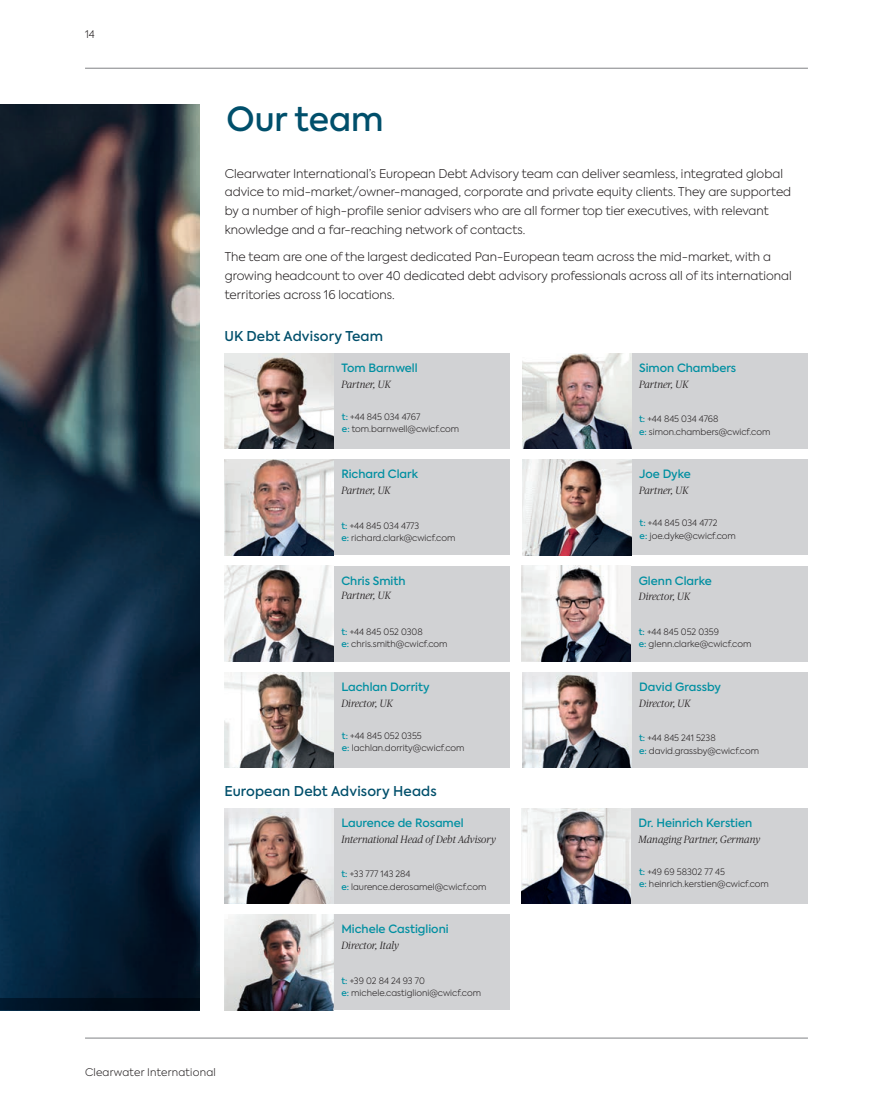
<style>
.page{position:relative;width:893px;height:1106px;background:#fff}
.page>*{position:absolute;margin:0;border:0;box-sizing:border-box;transform-origin:0 0}
.t1{font:500 33px "Axiforma";color:#004f6b}
.t2{font:500 13.5px "Axiforma";letter-spacing:.01em;color:#004f6b}
.t3{font:300 12px/18.8px "Axiforma";color:#231f20}
.t4{font:500 11.4px "Axiforma";color:#008fa1}
.t5{font:italic 300 10.5px "Publico";color:#231f20}
.t6{font:300 10.5px "Axiforma";letter-spacing:.02em;color:#231f20}
.t7{font:300 8.7px/12.3px "Axiforma";color:#231f20}
.s1{font-weight:500;color:#008fa1}
</style>
<div class="page">
<hr style="left:85px;top:68px;width:723px;height:1px;background:#808285">
<hr style="left:85px;top:1037px;width:723px;height:1px;background:#808285">
<img style="left:0;top:105px;width:200px;height:893px">
<svg style="left:0;top:998px;width:200px;height:12px;background:#000d1c"></svg>
<div style="left:225px;top:566px;width:285px;height:95px;background:#d1d2d4"></div>
<img style="left:224px;top:566px;width:110px;height:95px">
<div style="left:224px;top:914px;width:286px;height:96px;background:#d1d2d4"></div>
<img style="left:224px;top:914px;width:109px;height:96px">
<div style="left:224px;top:459px;width:286px;height:96px;background:#d1d2d4"></div>
<img style="left:224px;top:459px;width:109px;height:96px">
<div style="left:522px;top:672px;width:286px;height:95px;background:#d1d2d4"></div>
<img style="left:522px;top:672px;width:109px;height:95px">
<div style="left:225px;top:353px;width:285px;height:96px;background:#d1d2d4"></div>
<img style="left:224px;top:353px;width:110px;height:96px">
<div style="left:522px;top:459px;width:286px;height:96px;background:#d1d2d4"></div>
<img style="left:522px;top:459px;width:109px;height:96px">
<div style="left:224px;top:672px;width:286px;height:95px;background:#d1d2d4"></div>
<img style="left:224px;top:672px;width:109px;height:95px">
<div style="left:522px;top:808px;width:285px;height:96px;background:#d1d2d4"></div>
<img style="left:521px;top:808px;width:110px;height:96px">
<div style="left:522px;top:353px;width:286px;height:96px;background:#d1d2d4"></div>
<img style="left:522px;top:353px;width:109px;height:96px">
<div style="left:522px;top:566px;width:286px;height:95px;background:#d1d2d4"></div>
<img style="left:522px;top:566px;width:109px;height:95px">
<div style="left:224px;top:808px;width:286px;height:96px;background:#d1d2d4"></div>
<img style="left:224px;top:808px;width:109px;height:96px">
<p class="t6" style="left:85px;top:28px;width:11px">14</p>
<h1 class="t1" style="left:227px;top:97px;width:158px">Our team</h1>
<p class="t3" style="left:225px;top:164px;width:568px">Clearwater International’s European Debt Advisory team can deliver seamless, integrated global advice to mid-market/owner-managed, corporate and private equity clients. They are supported by a number of high-profile senior advisers who are all former top tier executives, with relevant knowledge and a far-reaching network of contacts.</p>
<p class="t3" style="left:225px;top:247px;width:568px">The team are one of the largest dedicated Pan-European team across the mid-market, with a growing headcount to over 40 dedicated debt advisory professionals across all of its international territories across 16 locations.</p>
<p class="t2" style="left:224px;top:327px;width:160px">UK Debt Advisory Team</p>
<p class="t4" style="left:341px;top:360px;width:78px">Tom Barnwell</p>
<p class="t5" style="left:341px;top:378px;width:51px">Partner, UK</p>
<p class="t7" style="left:342px;top:410px;width:119px"><span class="s1">t:</span> +44 845 034 4767<br><span class="s1">e:</span> tom.barnwell@cwicf.com</p>
<p class="t4" style="left:341px;top:466px;width:78px">Richard Clark</p>
<p class="t5" style="left:341px;top:484px;width:51px">Partner, UK</p>
<p class="t7" style="left:341px;top:519px;width:116px"><span class="s1">t:</span> +44 845 034 4773<br><span class="s1">e:</span> richard.clark@cwicf.com</p>
<p class="t4" style="left:341px;top:573px;width:66px">Chris Smith</p>
<p class="t5" style="left:341px;top:589px;width:51px">Partner, UK</p>
<p class="t7" style="left:341px;top:625px;width:108px"><span class="s1">t:</span> +44 845 052 0308<br><span class="s1">e:</span> chris.smith@cwicf.com</p>
<p class="t4" style="left:341px;top:679px;width:90px">Lachlan Dorrity</p>
<p class="t5" style="left:341px;top:697px;width:53px">Director, UK</p>
<p class="t7" style="left:342px;top:729px;width:124px"><span class="s1">t:</span> +44 845 052 0355<br><span class="s1">e:</span> lachlan.dorrity@cwicf.com</p>
<p class="t2" style="left:224px;top:782px;width:214px">European Debt Advisory Heads</p>
<p class="t4" style="left:341px;top:815px;width:124px">Laurence de Rosamel</p>
<p class="t5" style="left:341px;top:833px;width:156px">International Head of Debt Advisory</p>
<p class="t7" style="left:341px;top:868px;width:147px"><span class="s1">t:</span> +33 777 143 284<br><span class="s1">e:</span> laurence.derosamel@cwicf.com</p>
<p class="t4" style="left:341px;top:921px;width:109px">Michele Castiglioni</p>
<p class="t5" style="left:341px;top:939px;width:59px">Director, Italy</p>
<p class="t7" style="left:341px;top:974px;width:141px"><span class="s1">t:</span> +39 02 84 24 93 70<br><span class="s1">e:</span> michele.castiglioni@cwicf.com</p>
<p class="t4" style="left:639px;top:360px;width:99px">Simon Chambers</p>
<p class="t5" style="left:639px;top:378px;width:51px">Partner, UK</p>
<p class="t7" style="left:639px;top:413px;width:133px"><span class="s1">t:</span> +44 845 034 4768<br><span class="s1">e:</span> simon.chambers@cwicf.com</p>
<p class="t4" style="left:639px;top:466px;width:53px">Joe Dyke</p>
<p class="t5" style="left:639px;top:484px;width:51px">Partner, UK</p>
<p class="t7" style="left:640px;top:517px;width:98px"><span class="s1">t:</span> +44 845 034 4772<br><span class="s1">e:</span> joe.dyke@cwicf.com</p>
<p class="t4" style="left:639px;top:573px;width:74px">Glenn Clarke</p>
<p class="t5" style="left:639px;top:591px;width:53px">Director, UK</p>
<p class="t7" style="left:639px;top:625px;width:114px"><span class="s1">t:</span> +44 845 052 0359<br><span class="s1">e:</span> glenn.clarke@cwicf.com</p>
<p class="t4" style="left:639px;top:679px;width:83px">David Grassby</p>
<p class="t5" style="left:639px;top:697px;width:53px">Director, UK</p>
<p class="t7" style="left:639px;top:732px;width:121px"><span class="s1">t:</span> +44 845 241 5238<br><span class="s1">e:</span> david.grassby@cwicf.com</p>
<p class="t4" style="left:639px;top:815px;width:115px">Dr. Heinrich Kerstien</p>
<p class="t5" style="left:639px;top:833px;width:123px">Managing Partner, Germany</p>
<p class="t7" style="left:639px;top:865px;width:131px"><span class="s1">t:</span> +49 69 58302 77 45<br><span class="s1">e:</span> heinrich.kerstien@cwicf.com</p>
<p class="t6" style="left:85px;top:1065px;width:132px">Clearwater International</p>
</div>
